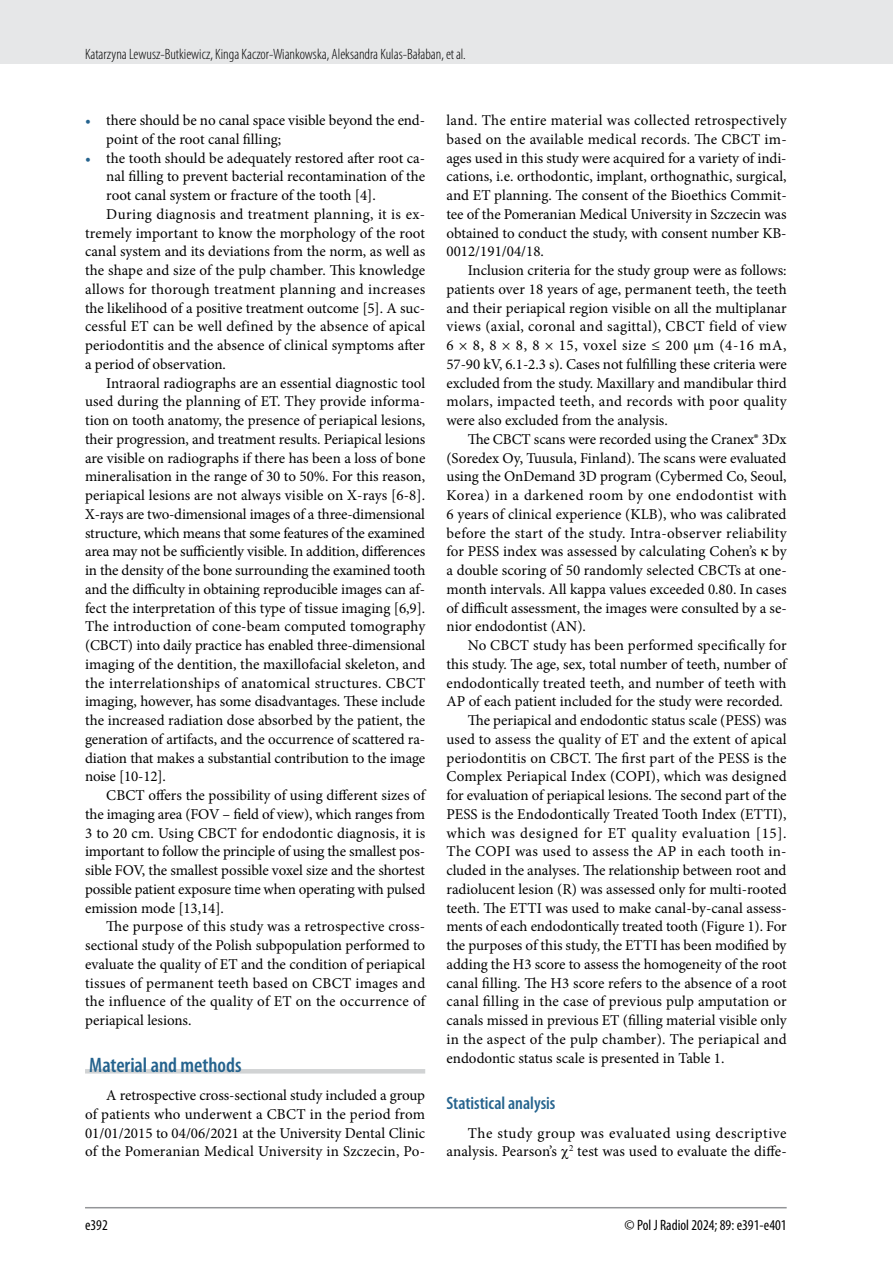
<style>
.page{position:relative;width:893px;height:1263px;background:#fff}
.page>*{position:absolute;margin:0;border:0;box-sizing:border-box;transform-origin:0 0}
.t1{font:600 condensed 21px "Myriad Pro";color:#25638e}
.t2{font:600 condensed 18px "Myriad Pro";color:#25638e}
.t3{font:15px/18.8px "Minion Pro";color:#000;text-align:justify}
.t4{font:15px "Minion Pro";letter-spacing:.02em;color:#000}
.t5{font:15px "Minion Pro";letter-spacing:.025em;color:#000}
.t6{font:300 condensed 15px "Myriad Pro";color:#000}
.t7{font:15px/18.8px "Minion Pro";letter-spacing:.03em;color:#000}
.t8{font:15px "Minion Pro";letter-spacing:.045em;color:#000}
.t9{font:condensed 15px "Myriad Pro";color:#000}
.s1{color:#25638e}
</style>
<div class="page">
<div style="left:0;top:0;width:893px;height:64px;background:#e6e7e8"></div>
<hr style="left:85px;top:1207px;width:702px;height:1px;background:#939598">
<hr style="left:85px;top:1069px;width:340px;height:4px;background:#d1d3d4">
<p class="t6" style="left:85px;top:45px;width:382px">Katarzyna Lewusz-Butkiewicz, Kinga Kaczor-Wiankowska, Aleksandra Kulas-Bałaban, et al.</p>
<p class="t3" style="left:106px;top:111px;width:320px;text-indent:-21px"><span class="s1">•</span> there should be no canal space visible beyond the end&shy;point of the root canal filling;</p>
<p class="t3" style="left:85px;top:148px;width:342px"><span class="s1">•</span> the tooth should be adequately restored after root ca-</p>
<p class="t3" style="left:106px;top:167px;width:320px">nal filling to prevent bacterial recontamination of the</p>
<p class="t3" style="left:106px;top:186px;width:271px">root canal system or fracture of the tooth [4].</p>
<p class="t5" style="left:106px;top:204px;width:320px">During diagnosis and treatment planning, it is ex-</p>
<p class="t3" style="left:85px;top:223px;width:342px">tremely important to know the morphology of the root</p>
<p class="t3" style="left:85px;top:242px;width:342px">canal system and its deviations from the norm, as well as</p>
<p class="t3" style="left:85px;top:261px;width:342px">the shape and size of the pulp chamber. This knowledge</p>
<p class="t5" style="left:85px;top:279px;width:342px">allows for thorough treatment planning and increases</p>
<p class="t3" style="left:85px;top:298px;width:342px">the likelihood of a positive treatment outcome [5]. A suc-</p>
<p class="t3" style="left:85px;top:317px;width:342px">cessful ET can be well defined by the absence of apical</p>
<p class="t3" style="left:85px;top:336px;width:342px">periodontitis and the absence of clinical symptoms after</p>
<p class="t3" style="left:85px;top:355px;width:142px">a period of observation.</p>
<p class="t3" style="left:106px;top:373px;width:320px">Intraoral radiographs are an essential diagnostic tool</p>
<p class="t3" style="left:85px;top:392px;width:342px">used during the planning of ET. They provide informa-</p>
<p class="t3" style="left:85px;top:411px;width:342px">tion on tooth anatomy, the presence of periapical lesions,</p>
<p class="t3" style="left:85px;top:430px;width:342px">their progression, and treatment results. Periapical lesions</p>
<p class="t3" style="left:85px;top:448px;width:342px">are visible on radiographs if there has been a loss of bone</p>
<p class="t3" style="left:85px;top:467px;width:342px">mineralisation in the range of 30 to 50%. For this reason,</p>
<p class="t3" style="left:85px;top:486px;width:342px">periapical lesions are not always visible on X-rays [6-8].</p>
<p class="t3" style="left:85px;top:505px;width:341px">X-rays are two-dimensional images of a three-dimensional</p>
<p class="t3" style="left:85px;top:523px;width:342px">structure, which means that some features of the examined</p>
<p class="t3" style="left:85px;top:542px;width:342px">area may not be sufficiently visible. In addition, differences</p>
<p class="t3" style="left:85px;top:561px;width:342px">in the density of the bone surrounding the examined tooth</p>
<p class="t3" style="left:85px;top:580px;width:342px">and the difficulty in obtaining reproducible images can af-</p>
<p class="t3" style="left:85px;top:598px;width:342px">fect the interpretation of this type of tissue imaging [6,9].</p>
<p class="t3" style="left:85px;top:617px;width:342px">The introduction of cone-beam computed tomography</p>
<p class="t3" style="left:85px;top:636px;width:342px">(CBCT) into daily practice has enabled three-dimensional</p>
<p class="t3" style="left:85px;top:655px;width:342px">imaging of the dentition, the maxillofacial skeleton, and</p>
<p class="t4" style="left:85px;top:673px;width:342px">the interrelationships of anatomical structures. CBCT</p>
<p class="t3" style="left:85px;top:692px;width:342px">imaging, however, has some disadvantages. These include</p>
<p class="t3" style="left:85px;top:711px;width:342px">the increased radiation dose absorbed by the patient, the</p>
<p class="t3" style="left:85px;top:730px;width:342px">generation of artifacts, and the occurrence of scattered ra-</p>
<p class="t3" style="left:85px;top:748px;width:342px">diation that makes a substantial contribution to the image</p>
<p class="t3" style="left:85px;top:767px;width:82px">noise [10-12].</p>
<p class="t3" style="left:106px;top:786px;width:320px">CBCT offers the possibility of using different sizes of</p>
<p class="t3" style="left:85px;top:805px;width:342px">the imaging area (FOV – field of view), which ranges from</p>
<p class="t3" style="left:85px;top:823px;width:342px">3 to 20 cm. Using CBCT for endodontic diagnosis, it is</p>
<p class="t3" style="left:85px;top:842px;width:342px">important to follow the principle of using the smallest pos-</p>
<p class="t3" style="left:85px;top:861px;width:342px">sible FOV, the smallest possible voxel size and the shortest</p>
<p class="t3" style="left:85px;top:880px;width:342px">possible patient exposure time when operating with pulsed</p>
<p class="t3" style="left:85px;top:898px;width:140px">emission mode [13,14].</p>
<p class="t3" style="left:106px;top:917px;width:320px">The purpose of this study was a retrospective cross-</p>
<p class="t3" style="left:85px;top:936px;width:342px">sectional study of the Polish subpopulation performed to</p>
<p class="t3" style="left:85px;top:955px;width:342px">evaluate the quality of ET and the condition of periapical</p>
<p class="t3" style="left:85px;top:973px;width:342px">tissues of permanent teeth based on CBCT images and</p>
<p class="t4" style="left:85px;top:991px;width:342px">the influence of the quality of ET on the occurrence of</p>
<p class="t3" style="left:85px;top:1011px;width:108px">periapical lesions.</p>
<h1 class="t1" style="left:89px;top:1052px;width:154px">Material and methods</h1>
<p class="t3" style="left:85px;top:1086px;width:342px;text-indent:21px">A retrospective cross-sectional study included a group of patients who underwent a CBCT in the period from 01/01/2015 to 04/06/2021 at the University Dental Clinic of the Pomeranian Medical University in Szczecin, Po-</p>
<p class="t3" style="left:446px;top:111px;width:342px">land. The entire material was collected retrospectively based on the available medical records. The CBCT im&shy;ages used in this study were acquired for a variety of indi&shy;cations, i.e. orthodontic, implant, orthognathic, surgical, and ET planning. The consent of the Bioethics Commit&shy;tee of the Pomeranian Medical University in Szczecin was obtained to conduct the study, with consent number KB-0012/191/04/18.</p>
<p class="t3" style="left:446px;top:261px;width:342px;text-indent:21px">Inclusion criteria for the study group were as follows: patients over 18 years of age, permanent teeth, the teeth and their periapical region visible on all the multiplanar views (axial, coronal and sagittal), CBCT field of view 6 × 8, 8 × 8, 8 × 15, voxel size ≤ 200 µm (4-16 mA, 57-90 kV, 6.1-2.3 s). Cases not fulfilling these criteria were excluded from the study. Maxillary and mandibular third molars, impacted teeth, and records with poor quality were also excluded from the analysis.</p>
<p class="t3" style="left:446px;top:430px;width:342px;text-indent:21px">The CBCT scans were recorded using the Cranex® 3Dx (Soredex Oy, Tuusula, Finland). The scans were evaluated using the OnDemand 3D program (Cybermed Co, Seoul, Korea) in a darkened room by one endodontist with 6 years of clinical experience (KLB), who was calibrated before the start of the study. Intra-observer reliability for PESS index was assessed by calculating Cohen’s by a double scoring of 50 randomly selected CBCTs at one&shy;month intervals. All kappa values exceeded 0.80. In cases of difficult assessment, the images were consulted by a se&shy;nior endodontist (AN).</p>
<p class="t3" style="left:468px;top:636px;width:320px">No CBCT study has been performed specifically for</p>
<p class="t3" style="left:446px;top:655px;width:342px">this study. The age, sex, total number of teeth, number of</p>
<p class="t3" style="left:446px;top:673px;width:342px">endodontically treated teeth, and number of teeth with</p>
<p class="t3" style="left:446px;top:692px;width:338px">AP of each patient included for the study were recorded.</p>
<p class="t3" style="left:468px;top:711px;width:321px">The periapical and endodontic status scale (PESS) was</p>
<p class="t3" style="left:446px;top:730px;width:342px">used to assess the quality of ET and the extent of apical</p>
<p class="t3" style="left:446px;top:748px;width:342px">periodontitis on CBCT. The first part of the PESS is the</p>
<p class="t3" style="left:446px;top:767px;width:342px">Complex Periapical Index (COPI), which was designed</p>
<p class="t3" style="left:446px;top:786px;width:342px">for evaluation of periapical lesions. The second part of the</p>
<p class="t3" style="left:446px;top:805px;width:342px">PESS is the Endodontically Treated Tooth Index (ETTI),</p>
<p class="t8" style="left:446px;top:823px;width:342px">which was designed for ET quality evaluation [15].</p>
<p class="t4" style="left:446px;top:841px;width:342px">The COPI was used to assess the AP in each tooth in-</p>
<p class="t3" style="left:446px;top:861px;width:342px">cluded in the analyses. The relationship between root and</p>
<p class="t3" style="left:446px;top:880px;width:342px">radiolucent lesion (R) was assessed only for multi-rooted</p>
<p class="t3" style="left:446px;top:898px;width:342px">teeth. The ETTI was used to make canal-by-canal assess-</p>
<p class="t3" style="left:446px;top:917px;width:342px">ments of each endodontically treated tooth (Figure 1). For</p>
<p class="t3" style="left:446px;top:936px;width:342px">the purposes of this study, the ETTI has been modified by</p>
<p class="t3" style="left:446px;top:955px;width:342px">adding the H3 score to assess the homogeneity of the root</p>
<p class="t3" style="left:446px;top:973px;width:342px">canal filling. The H3 score refers to the absence of a root</p>
<p class="t3" style="left:446px;top:992px;width:342px">canal filling in the case of previous pulp amputation or</p>
<p class="t3" style="left:446px;top:1011px;width:342px">canals missed in previous ET (filling material visible only</p>
<p class="t4" style="left:446px;top:1029px;width:342px">in the aspect of the pulp chamber). The periapical and</p>
<p class="t3" style="left:446px;top:1048px;width:280px">endodontic status scale is presented in Table 1.</p>
<p class="t2" style="left:446px;top:1092px;width:110px">Statistical analysis</p>
<p class="t7" style="left:446px;top:1123px;width:342px;text-indent:21px">The study group was evaluated using descriptive analysis. Pearson’s</p>
<p class="t3" style="left:577px;top:1142px;width:209px">test was used to evaluate the diffe-</p>
<p class="t9" style="left:85px;top:1216px;width:24px">e392</p>
<p class="t9" style="left:625px;top:1216px;width:164px">© Pol J Radiol 2024; 89: e391-e401</p>
</div>
